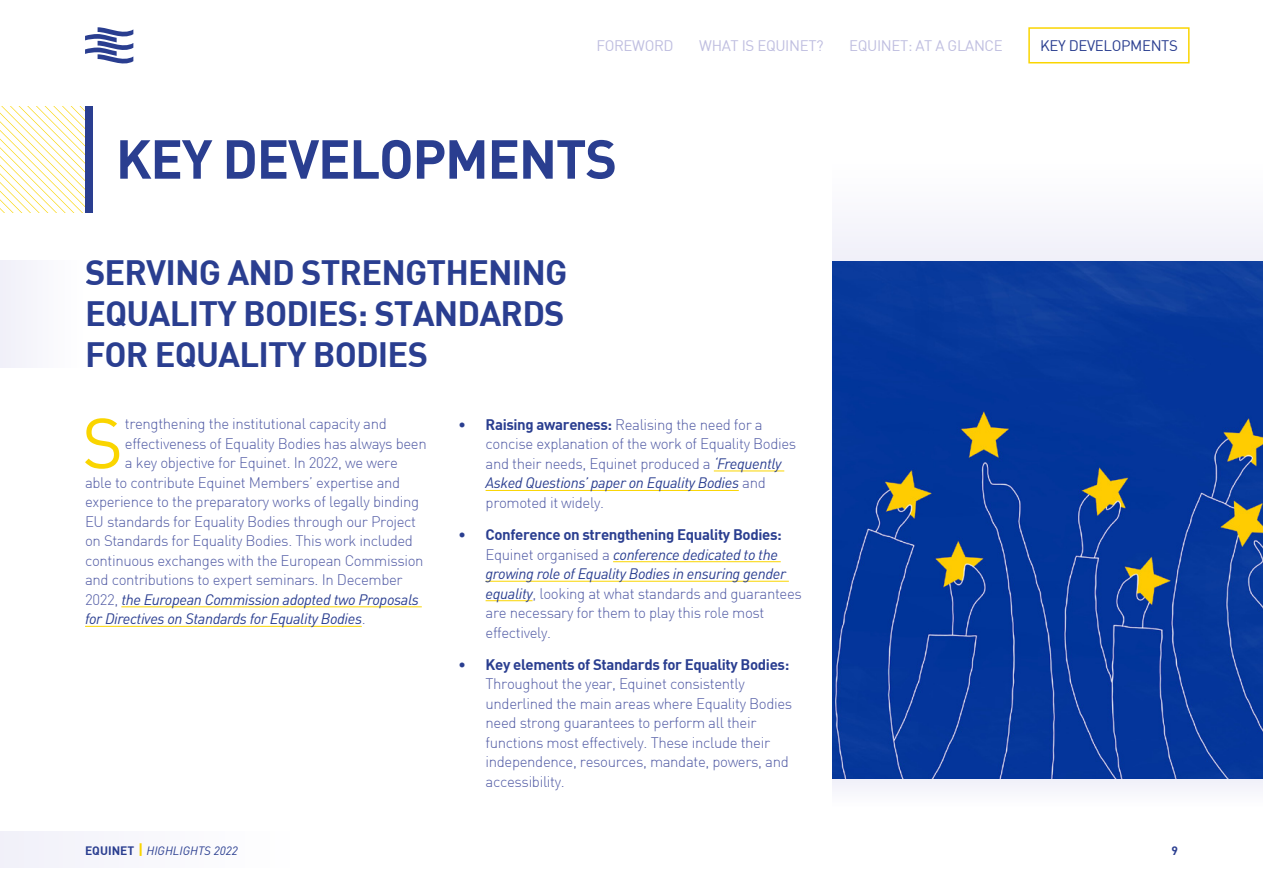
<style>
.page{position:relative;width:1263px;height:893px;background:#fff}
.page>*{position:absolute;margin:0;border:0;box-sizing:border-box;transform-origin:0 0}
.t1{font:69.75px "DIN";color:#fad500}
.t2{font:700 54px "DIN";letter-spacing:-.025em;color:#2a3e90}
.t3{font:700 34.5px/41.4px "DIN";letter-spacing:-.025em;color:#2a3e90;text-align:justify}
.t4{font:300 15px/19.5px "DIN";letter-spacing:-.025em;color:#525ca5}
.t5{font:italic 15px "DIN";letter-spacing:-.025em;color:#2a3e90}
.t6{font:15px "DIN";letter-spacing:-.025em;color:#bfbee0}
.t7{font:15px "DIN";letter-spacing:-.025em;color:#2a3e90}
.t8{font:italic 12px "DIN";color:#2a3e90}
.t9{font:700 12px "DIN";color:#2a3e90}
.s1{font-weight:300;font-style:normal;color:#525ca5}
.s2{font-weight:700;color:#2a3e90}
.s3{font-weight:400;font-style:italic;color:#2a3e90}
.s4{font-weight:700;font-style:normal}
.s5{font-weight:700;font-style:normal;font-size:15px;color:#fad500}
</style>
<div class="page">
<div style="left:0;top:831px;width:300px;height:37px;background:#f8f8fc"></div>
<hr style="left:121px;top:606px;width:301px;height:1px;background:#fad500">
<hr style="left:85px;top:626px;width:277px;height:1px;background:#fad500">
<hr style="left:714px;top:471px;width:70px;height:1px;background:#fad500">
<hr style="left:486px;top:490px;width:253px;height:1px;background:#fad500">
<hr style="left:613px;top:561px;width:168px;height:1px;background:#fad500">
<hr style="left:486px;top:581px;width:303px;height:1px;background:#fad500">
<hr style="left:486px;top:600px;width:46px;height:1px;background:#fad500">
<svg style="left:85px;top:27px;width:48px;height:37px"></svg>
<div style="left:1028px;top:27px;width:161px;height:36px;border:2px solid #fad500"></div>
<img style="left:832px;top:260px;width:431px;height:519px">
<div style="left:832px;top:159px;width:431px;height:101px;background:#f8f8fc"></div>
<div style="left:832px;top:779px;width:431px;height:29px;background:#f7f7fc"></div>
<svg style="left:0;top:106px;width:85px;height:107px"></svg>
<div style="left:85px;top:106px;width:8px;height:107px;background:#2a3e90"></div>
<div style="left:0;top:260px;width:85px;height:107px;background:#f8f7fc"></div>
<p class="t6" style="left:596px;top:36px;width:79px">FOREWORD</p>
<p class="t6" style="left:699px;top:36px;width:126px">WHAT IS EQUINET?</p>
<p class="t6" style="left:849px;top:36px;width:155px">EQUINET: AT A GLANCE</p>
<p class="t7" style="left:1040px;top:36px;width:139px">KEY DEVELOPMENTS</p>
<p class="t2" style="left:116px;top:124px;width:503px">KEY DEVELOPMENTS</p>
<p class="t3" style="left:85px;top:250px;width:484px">SERVING AND STRENGTHENING EQUALITY BODIES: STANDARDS FOR EQUALITY BODIES</p>
<p class="t1" style="left:82px;top:400px;width:43px">S</p>
<p class="t4" style="left:125px;top:414px;width:263px">trengthening the institutional capacity and</p>
<p class="t4" style="left:125px;top:434px;width:303px">effectiveness of Equality Bodies has always been</p>
<p class="t4" style="left:125px;top:453px;width:274px">a key objective for Equinet. In 2022, we were</p>
<p class="t4" style="left:85px;top:473px;width:317px">able to contribute Equinet Members’ expertise and</p>
<p class="t4" style="left:85px;top:492px;width:336px">experience to the preparatory works of legally binding</p>
<p class="t4" style="left:85px;top:512px;width:333px">EU standards for Equality Bodies through our Project</p>
<p class="t4" style="left:85px;top:531px;width:329px">on Standards for Equality Bodies. This work included</p>
<p class="t4" style="left:85px;top:551px;width:340px">continuous exchanges with the European Commission</p>
<p class="t4" style="left:85px;top:570px;width:319px">and contributions to expert seminars. In December</p>
<p class="t5" style="left:85px;top:590px;width:335px"><span class="s1">2022,</span> the European Commission adopted two Proposals</p>
<p class="t5" style="left:85px;top:610px;width:282px">for Directives on Standards for Equality Bodies<span class="s1">.</span></p>
<p class="t4" style="left:486px;top:415px;width:312px;text-indent:-27px"><span class="s2">• Raising awareness:</span> Realising the need for a concise explanation of the work of Equality Bodies and their needs, Equinet produced a <span class="s3">‘Frequently Asked Questions’ paper on Equality Bodies</span> and promoted it widely.</p>
<p class="t4" style="left:486px;top:525px;width:318px;text-indent:-27px"><span class="s2">• Conference on strengthening Equality Bodies:<br></span>Equinet organised a <span class="s3">conference dedicated to the growing role of Equality Bodies in ensuring gender equality</span>, looking at what standards and guarantees are necessary for them to play this role most effectively.</p>
<p class="t4" style="left:486px;top:655px;width:308px;text-indent:-27px"><span class="s2">• Key elements of Standards for Equality Bodies:<br></span>Throughout the year, Equinet consistently underlined the main areas where Equality Bodies need strong guarantees to perform all their functions most effectively. These include their independence, resources, mandate, powers, and accessibility.</p>
<p class="t8" style="left:85px;top:843px;width:154px"><span class="s4">EQUINET</span> <span class="s5">|</span> HIGHLIGHTS 2022</p>
<p class="t9" style="left:1171px;top:842px;width:8px">9</p>
</div>
